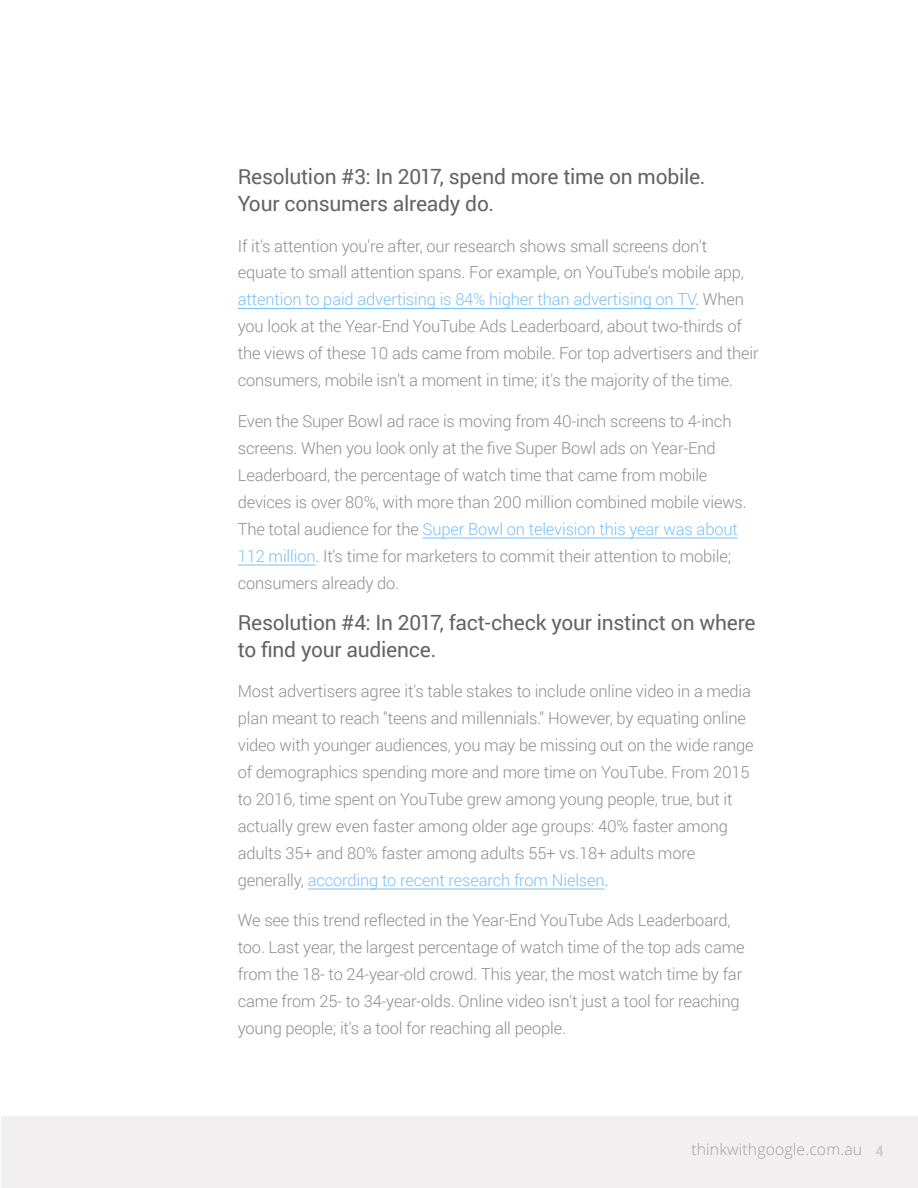
<style>
.page{position:relative;width:918px;height:1188px;background:#fff}
.page>*{position:absolute;margin:0;border:0;box-sizing:border-box;transform-origin:0 0}
.t1{font:21px/27px "Roboto";letter-spacing:-.01em;color:#646464}
.t2{font:300 16.5px/27px "Roboto";letter-spacing:-.01em;color:#8e8e8e}
.t3{font:300 15.75px "Open Sans";letter-spacing:.01em;color:#9e9e9e}
.s1{color:#7ac0f8}
.s2{font-family:"Roboto";font-weight:500;font-size:14.25px;color:#c9c9c9}
</style>
<div class="page">
<div style="left:2px;top:1116px;width:916px;height:72px;background:#f1eff0"></div>
<hr style="left:238px;top:308px;width:457px;height:1px;background:#7ac0f8">
<hr style="left:423px;top:538px;width:315px;height:1px;background:#7ac0f8">
<hr style="left:238px;top:565px;width:77px;height:1px;background:#7ac0f8">
<hr style="left:308px;top:889px;width:297px;height:1px;background:#7ac0f8">
<p class="t1" style="left:238px;top:162px;width:469px">Resolution #3: In 2017, spend more time on mobile.<br>Your consumers already do.</p>
<p class="t2" style="left:238px;top:232px;width:522px">If it's attention you're after, our research shows small screens don't equate to small attention spans. For example, on YouTube's mobile app, <span class="s1">attention to paid advertising is 84% higher than advertising on TV</span>. When you look at the Year-End YouTube Ads Leaderboard, about two-thirds of the views of these 10 ads came from mobile. For top advertisers and their consumers, mobile isn't a moment in time; it's the majority of the time.</p>
<p class="t2" style="left:238px;top:407px;width:511px">Even the Super Bowl ad race is moving from 40-inch screens to 4-inch screens. When you look only at the five Super Bowl ads on Year-End Leaderboard, the percentage of watch time that came from mobile devices is over 80%, with more than 200 million combined mobile views.<br>The total audience for the <span class="s1">Super Bowl on television this year was about 112 million</span>. It's time for marketers to commit their attention to mobile; consumers already do.</p>
<p class="t1" style="left:238px;top:608px;width:519px">Resolution #4: In 2017, fact-check your instinct on where to find your audience.</p>
<p class="t2" style="left:238px;top:677px;width:517px">Most advertisers agree it's table stakes to include online video in a media plan meant to reach "teens and millennials." However, by equating online video with younger audiences, you may be missing out on the wide range of demographics spending more and more time on YouTube. From 2015 to 2016, time spent on YouTube grew among young people, true, but it actually grew even faster among older age groups: 40% faster among adults 35+ and 80% faster among adults 55+ vs.18+ adults more generally, <span class="s1">according to recent research from Nielsen</span>.</p>
<p class="t2" style="left:238px;top:907px;width:508px">We see this trend reflected in the Year-End YouTube Ads Leaderboard, too. Last year, the largest percentage of watch time of the top ads came from the 18- to 24-year-old crowd. This year, the most watch time by far came from 25- to 34-year-olds. Online video isn't just a tool for reaching young people; it's a tool for reaching all people.</p>
<p class="t3" style="left:691px;top:1139px;width:194px">thinkwithgoogle.com.au <span class="s2">4</span></p>
</div>
